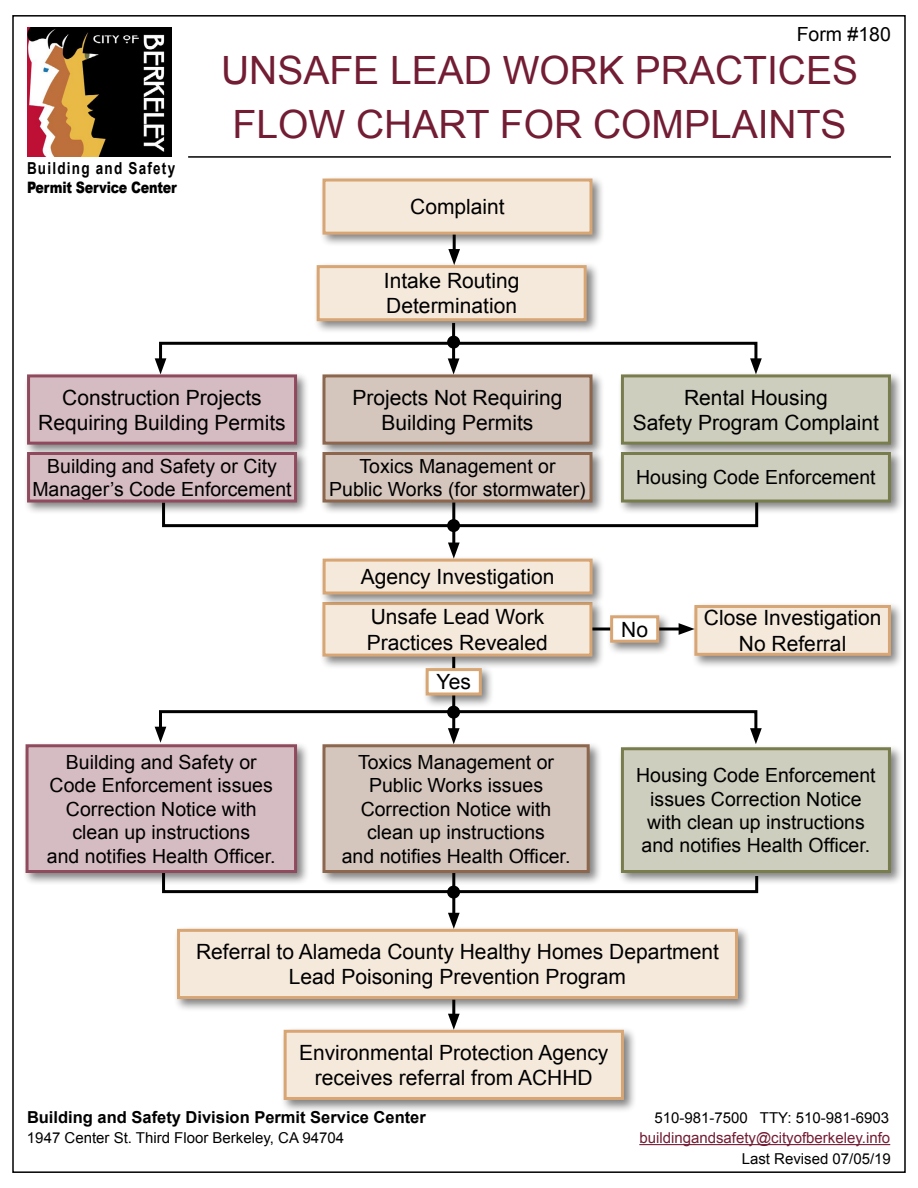
<style>
.page{position:relative;width:918px;height:1188px;background:#fff}
.page>*{position:absolute;margin:0;border:0;box-sizing:border-box;transform-origin:0 0}
.t1{font:39px/54px "Arial";color:#731d34}
.t2{font:21px/25.2px "Arial";color:#000;text-align:center}
.t3{font:19.5px/23.4px "Arial";color:#000;text-align:center}
.t4{font:700 16.5px "Arial";color:#000}
.t5{font:700 16.5px "Arial";letter-spacing:.09em;color:#000;scale:.82 1}
.t6{font:900 15.75px "Arial";letter-spacing:-.02em;color:#000;scale:.81 1}
.t7{font:15px "Arial";color:#000}
.t8{font:15px "Arial";color:#731d34}
</style>
<div class="page">
<hr style="left:639px;top:1144px;width:251px;height:1px;background:#731d34">
<img style="left:27px;top:27px;width:145px;height:130px">
<hr style="left:188px;top:156px;width:703px;height:2px;background:#000">
<div style="left:319px;top:175px;width:287px;height:73px;background:#000;opacity:.5"></div>
<div style="left:324px;top:180px;width:267px;height:53px;background:#f5e9dc"></div>
<div style="left:322px;top:179px;width:270px;height:56px;border:3px solid #d8a674"></div>
<div style="left:319px;top:371px;width:287px;height:87px;background:#000;opacity:.5"></div>
<div style="left:324px;top:376px;width:267px;height:67px;background:#d4c6bd"></div>
<div style="left:322px;top:374px;width:270px;height:71px;border:3px solid #8c674e"></div>
<div style="left:319px;top:599px;width:287px;height:70px;background:#000;opacity:.5"></div>
<div style="left:324px;top:604px;width:267px;height:51px;background:#f5e9dc"></div>
<div style="left:322px;top:602px;width:270px;height:55px;border:3px solid #d8a674"></div>
<div style="left:319px;top:555px;width:287px;height:53px;background:#000;opacity:.5"></div>
<div style="left:324px;top:560px;width:267px;height:33px;background:#f5e9dc"></div>
<div style="left:323px;top:559px;width:270px;height:36px;border:3px solid #d8a674"></div>
<div style="left:173px;top:926px;width:578px;height:86px;background:#000;opacity:.5"></div>
<div style="left:179px;top:930px;width:557px;height:68px;background:#f5e9dc"></div>
<div style="left:177px;top:929px;width:561px;height:70px;border:3px solid #d8a674"></div>
<div style="left:280px;top:1026px;width:357px;height:87px;background:#000;opacity:.5"></div>
<div style="left:285px;top:1031px;width:337px;height:67px;background:#f5e9dc"></div>
<div style="left:284px;top:1030px;width:340px;height:70px;border:3px solid #d8a674"></div>
<div style="left:319px;top:741px;width:283px;height:145px;background:#000;opacity:.5"></div>
<div style="left:324px;top:746px;width:264px;height:126px;background:#d4c6bd"></div>
<div style="left:322px;top:744px;width:268px;height:129px;border:3px solid #8c674e"></div>
<div style="left:22px;top:741px;width:288px;height:145px;background:#000;opacity:.5"></div>
<div style="left:27px;top:746px;width:269px;height:126px;background:#d5bbc2"></div>
<div style="left:26px;top:744px;width:271px;height:129px;border:3px solid #8f4a5d"></div>
<div style="left:617px;top:744px;width:287px;height:142px;background:#000;opacity:.5"></div>
<div style="left:622px;top:749px;width:267px;height:123px;background:#cdcebd"></div>
<div style="left:621px;top:747px;width:270px;height:126px;border:3px solid #797d4e"></div>
<div style="left:23px;top:371px;width:287px;height:87px;background:#000;opacity:.5"></div>
<div style="left:29px;top:376px;width:267px;height:67px;background:#d5bbc2"></div>
<div style="left:27px;top:374px;width:270px;height:71px;border:3px solid #8f4a5d"></div>
<div style="left:319px;top:449px;width:287px;height:67px;background:#000;opacity:.5"></div>
<div style="left:324px;top:454px;width:267px;height:47px;background:#d4c6bd"></div>
<div style="left:322px;top:452px;width:270px;height:51px;border:3px solid #8c674e"></div>
<div style="left:691px;top:602px;width:213px;height:67px;background:#000;opacity:.5"></div>
<div style="left:696px;top:607px;width:193px;height:47px;background:#f5e9dc"></div>
<div style="left:694px;top:605px;width:197px;height:51px;border:3px solid #d8a674"></div>
<div style="left:617px;top:371px;width:287px;height:87px;background:#000;opacity:.5"></div>
<div style="left:622px;top:376px;width:267px;height:67px;background:#cdcebd"></div>
<div style="left:621px;top:374px;width:270px;height:71px;border:3px solid #797d4e"></div>
<hr style="left:453px;top:235px;width:3px;height:20px;background:#000">
<svg style="left:448px;top:249px;width:12px;height:13px"></svg>
<hr style="left:452px;top:1000px;width:3px;height:19px;background:#000">
<svg style="left:448px;top:1014px;width:12px;height:16px"></svg>
<hr style="left:592px;top:628px;width:92px;height:3px;background:#000">
<svg style="left:679px;top:623px;width:16px;height:12px"></svg>
<hr style="left:452px;top:503px;width:3px;height:45px;background:#000">
<svg style="left:448px;top:543px;width:12px;height:16px"></svg>
<hr style="left:452px;top:873px;width:3px;height:45px;background:#000">
<svg style="left:448px;top:913px;width:12px;height:16px"></svg>
<div style="left:159px;top:342px;width:598px;height:24px;border:3px solid #000"></div>
<svg style="left:155px;top:358px;width:11px;height:16px"></svg>
<svg style="left:750px;top:358px;width:12px;height:16px"></svg>
<hr style="left:452px;top:323px;width:3px;height:41px;background:#000">
<svg style="left:448px;top:358px;width:11px;height:17px"></svg>
<svg style="left:155px;top:709px;width:607px;height:35px"></svg>
<svg style="left:162px;top:498px;width:597px;height:31px"></svg>
<svg style="left:161px;top:870px;width:599px;height:24px"></svg>
<div style="left:422px;top:665px;width:73px;height:44px;background:#000;opacity:.5"></div>
<div style="left:427px;top:670px;width:53px;height:24px;background:#fff"></div>
<div style="left:426px;top:668px;width:56px;height:27px;border:3px solid #d8a674"></div>
<div style="left:607px;top:612px;width:65px;height:44px;background:#000;opacity:.5"></div>
<div style="left:612px;top:617px;width:46px;height:24px;background:#fff"></div>
<div style="left:610px;top:615px;width:49px;height:28px;border:3px solid #d8a674"></div>
<div style="left:617px;top:449px;width:287px;height:67px;background:#000;opacity:.5"></div>
<div style="left:622px;top:454px;width:267px;height:47px;background:#cdcebd"></div>
<div style="left:621px;top:452px;width:270px;height:51px;border:3px solid #797d4e"></div>
<div style="left:23px;top:449px;width:287px;height:67px;background:#000;opacity:.5"></div>
<div style="left:29px;top:454px;width:267px;height:47px;background:#d5bbc2"></div>
<div style="left:27px;top:452px;width:270px;height:51px;border:3px solid #8f4a5d"></div>
<div style="left:313px;top:262px;width:287px;height:72px;background:#000;opacity:.5"></div>
<div style="left:318px;top:267px;width:267px;height:53px;background:#f5e9dc"></div>
<div style="left:317px;top:265px;width:270px;height:56px;border:3px solid #d8a674"></div>
<div style="left:447px;top:336px;width:13px;height:13px;background:#000;border-radius:50%"></div>
<div style="left:447px;top:519px;width:13px;height:13px;background:#000;border-radius:50%"></div>
<div style="left:447px;top:886px;width:13px;height:13px;background:#000;border-radius:50%"></div>
<div style="left:447px;top:706px;width:13px;height:13px;background:#000;border-radius:50%"></div>
<p class="t5" style="left:27px;top:157px;width:182px">Building and Safety</p>
<p class="t6" style="left:27px;top:176px;width:186px">Permit Service Center</p>
<p class="t3" style="left:797px;top:23px;width:96px">Form #180</p>
<h1 class="t1" style="left:221px;top:44px;width:639px">UNSAFE LEAD WORK PRACTICES<br>FLOW CHART FOR COMPLAINTS</h1>
<p class="t2" style="left:410px;top:194px;width:96px">Complaint</p>
<p class="t2" style="left:384px;top:268px;width:137px;text-align:left">Intake Routing<br>Determination</p>
<p class="t2" style="left:38px;top:385px;width:249px">Construction Projects<br>Requiring Building Permits</p>
<p class="t3" style="left:32px;top:454px;width:261px">Building and Safety or City<br>Manager’s Code Enforcement</p>
<p class="t3" style="left:47px;top:751px;width:230px">Building and Safety or<br>Code Enforcement issues<br>Correction Notice with clean up instructions<br>and notifies Health Officer.</p>
<p class="t2" style="left:352px;top:385px;width:212px">Projects Not Requiring<br>Building Permits</p>
<p class="t3" style="left:329px;top:454px;width:258px">Toxics Management or<br>Public Works (for stormwater)</p>
<p class="t2" style="left:361px;top:564px;width:195px">Agency Investigation</p>
<p class="t2" style="left:367px;top:605px;width:182px;text-align:left">Unsafe Lead Work<br>Practices Revealed</p>
<p class="t2" style="left:437px;top:670px;width:36px">Yes</p>
<p class="t3" style="left:342px;top:751px;width:230px">Toxics Management or<br>Public Works issues<br>Correction Notice with clean up instructions<br>and notifies Health Officer.</p>
<p class="t2" style="left:633px;top:385px;width:248px">Rental Housing<br>Safety Program Complaint</p>
<p class="t3" style="left:636px;top:466px;width:241px">Housing Code Enforcement</p>
<p class="t2" style="left:621px;top:617px;width:28px">No</p>
<p class="t2" style="left:704px;top:606px;width:179px">Close Investigation<br>No Referral</p>
<p class="t3" style="left:636px;top:764px;width:241px">Housing Code Enforcement issues Correction Notice with clean up instructions and notifies Health Officer.</p>
<p class="t2" style="left:196px;top:939px;width:524px">Referral to Alameda County Healthy Homes Department<br>Lead Poisoning Prevention Program</p>
<p class="t2" style="left:299px;top:1040px;width:311px">Environmental Protection Agency receives referral from ACHHD</p>
<p class="t4" style="left:27px;top:1106px;width:400px">Building and Safety Division Permit Service Center</p>
<p class="t7" style="left:654px;top:1108px;width:236px">510-981-7500 TTY: 510-981-6903</p>
<p class="t7" style="left:27px;top:1128px;width:319px">1947 Center St. Third Floor Berkeley, CA 94704</p>
<p class="t8" style="left:639px;top:1128px;width:252px">buildingandsafety@cityofberkeley.info</p>
<p class="t7" style="left:742px;top:1149px;width:151px">Last Revised 07/05/19</p>
</div>
